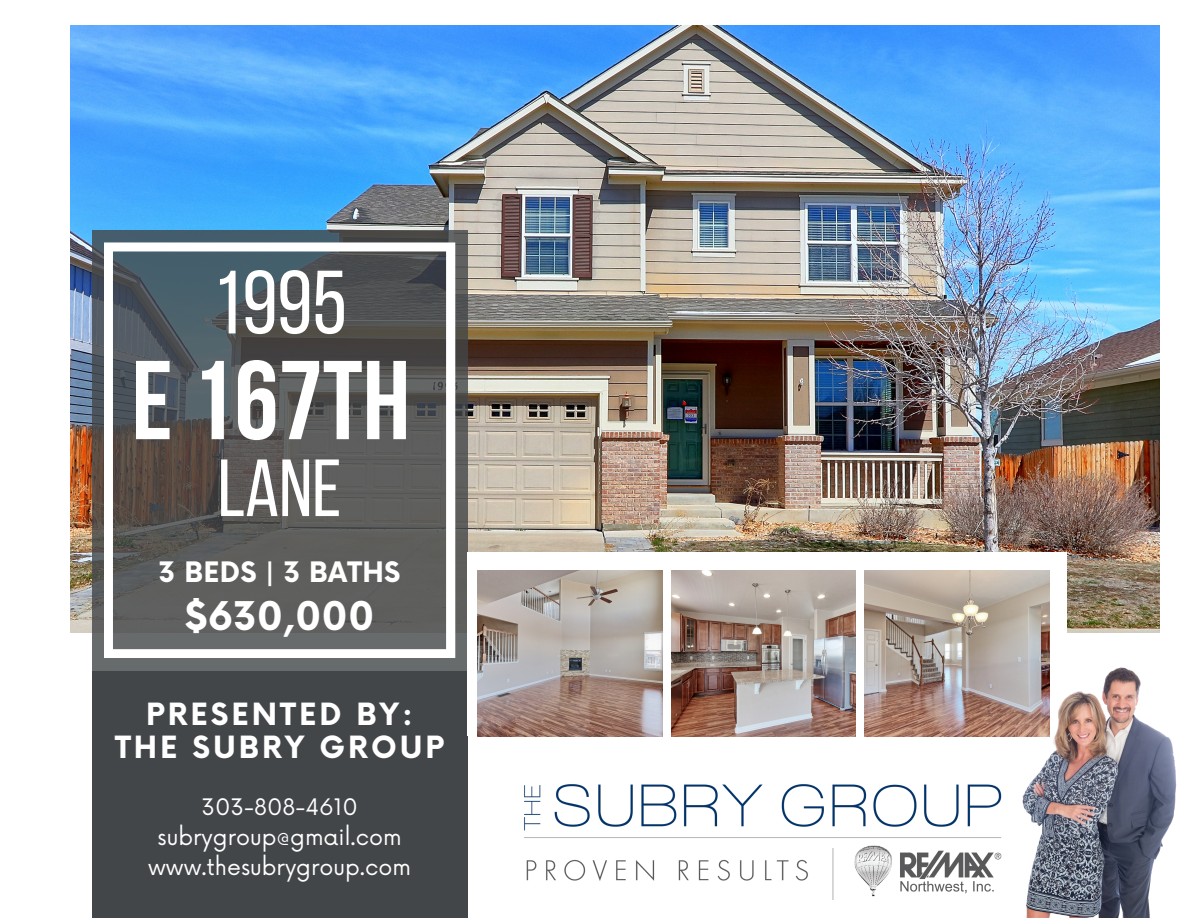
<style>
.page{position:relative;width:1188px;height:918px;background:#fff}
.page>*{position:absolute;margin:0;border:0;box-sizing:border-box;transform-origin:0 0}
.t1{font:700 111.9px "Bebas Neue";color:#fff}
.t2{font:89.7px "Bebas Neue";color:#fff}
.t3{font:80.85px "Bebas Neue";color:#fff}
.t4{font:700 38.55px "Now";color:#fff}
.t5{font:700 29.85px "Now";letter-spacing:.1em;color:#fff}
.t6{font:700 27.45px "Now";letter-spacing:.01em;color:#fff}
.t7{font:22.2px "Now";color:#fff}
</style>
<div class="page">
<img style="left:71px;top:25px;width:1089px;height:608px">
<svg style="left:92px;top:230px;width:376px;height:441px"></svg>
<div style="left:92px;top:671px;width:376px;height:247px;background:#434648"></div>
<svg style="left:104px;top:242px;width:351px;height:416px"></svg>
<div style="left:467px;top:553px;width:600px;height:183px;background:#fff"></div>
<img style="left:478px;top:571px;width:184px;height:165px">
<img style="left:671px;top:571px;width:185px;height:165px">
<img style="left:865px;top:571px;width:184px;height:165px">
<img style="left:524px;top:784px;width:472px;height:116px">
<img style="left:996px;top:633px;width:181px;height:284px">
<p class="t2" style="left:212px;top:266px;width:136px">1995</p>
<p class="t1" style="left:132px;top:355px;width:280px">E167TH</p>
<p class="t3" style="left:218px;top:455px;width:125px">LANE</p>
<p class="t6" style="left:159px;top:557px;width:243px">3 BEDS | 3 BATHS</p>
<p class="t4" style="left:185px;top:596px;width:191px">$630,000</p>
<p class="t5" style="left:146px;top:698px;width:268px">PRESENTED BY:</p>
<p class="t5" style="left:115px;top:732px;width:330px">THE SUBRY GROUP</p>
<p class="t7" style="left:201px;top:794px;width:158px">303-808-4610</p>
<p class="t7" style="left:158px;top:825px;width:246px">subrygroup@gmail.com</p>
<p class="t7" style="left:148px;top:855px;width:264px">www.thesubrygroup.com</p>
</div>
